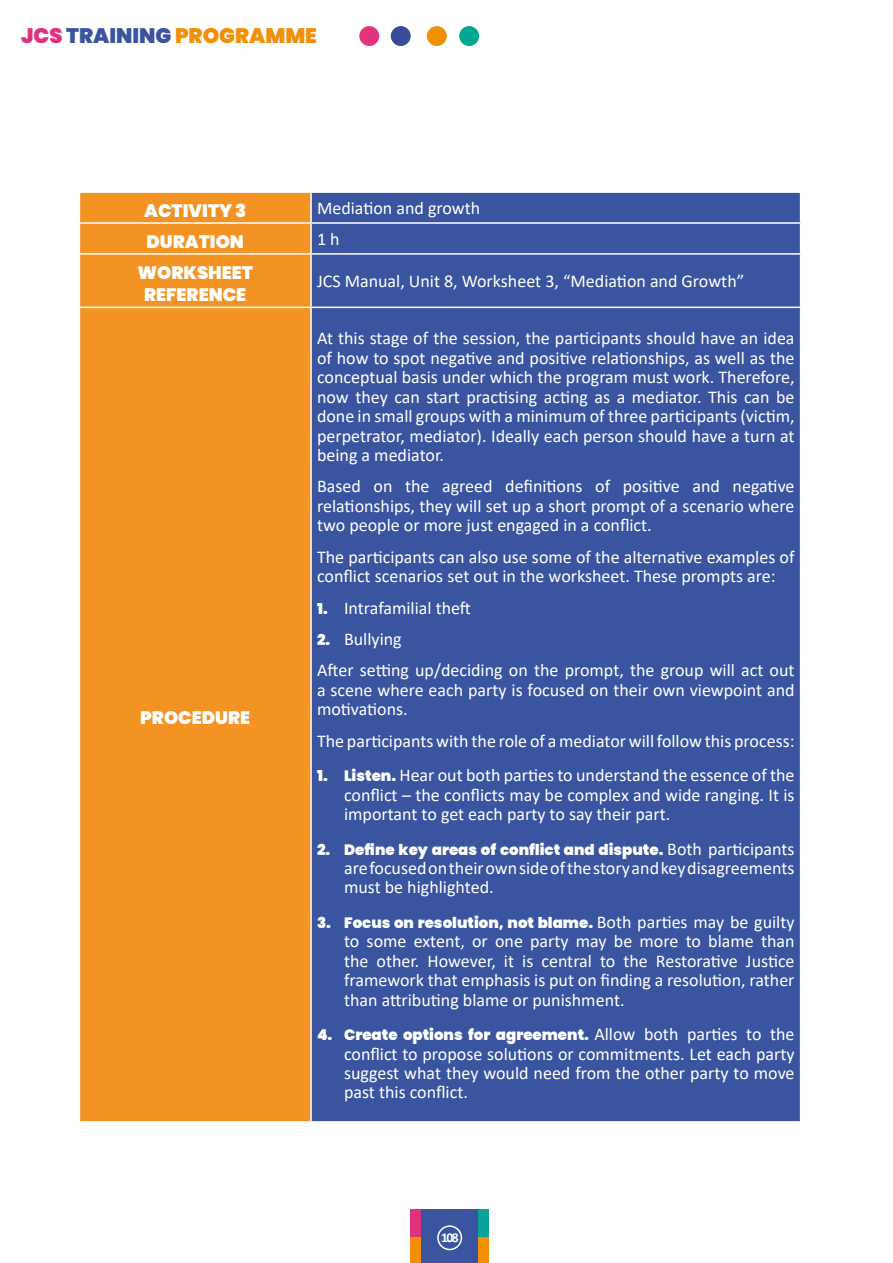
<style>
.page{position:relative;width:893px;height:1263px;background:#fff}
.page>*{position:absolute;margin:0;border:0;box-sizing:border-box;transform-origin:0 0}
.t1{font:900 21px "Poppins";color:#f28f06}
.t2{font:18px/19.4px "Calibri";color:#fff;text-align:justify}
.t3{font:900 18px/22.5px "Poppins";color:#fff;text-align:center}
.t4{font:900 15px "Poppins";color:#fff}
.t5{font:700 13.5px "Calibri";color:#fff}
.s1{color:#e0317f}
.s2{color:#3a54a0}
.s3{font-family:"Poppins";font-weight:900;font-size:15px}
.s4{font-family:"Calibri";font-weight:400;font-size:18px}
</style>
<div class="page">
<div style="left:421px;top:1209px;width:57px;height:54px;background:#3a54a0"></div>
<div style="left:411px;top:1209px;width:10px;height:54px;background:#e0317f"></div>
<div style="left:478px;top:1209px;width:11px;height:54px;background:#09a399"></div>
<div style="left:478px;top:1237px;width:11px;height:26px;background:#f28f06"></div>
<div style="left:411px;top:1237px;width:10px;height:26px;background:#f28f06"></div>
<div style="left:437px;top:1225px;width:25px;height:25px;border:2px solid #fff;border-radius:50%"></div>
<div style="left:459px;top:26px;width:20px;height:20px;background:#00a88f;border-radius:50%"></div>
<div style="left:427px;top:26px;width:20px;height:20px;background:#f29100;border-radius:50%"></div>
<div style="left:391px;top:26px;width:20px;height:20px;background:#394b99;border-radius:50%"></div>
<div style="left:359px;top:26px;width:20px;height:20px;background:#e3327e;border-radius:50%"></div>
<div style="left:80px;top:193px;width:230px;height:928px;background:#f39323"></div>
<div style="left:312px;top:193px;width:488px;height:928px;background:#3a54a0"></div>
<hr style="left:79px;top:222px;width:232px;height:2px;background:#fff">
<hr style="left:311px;top:222px;width:490px;height:2px;background:#fff">
<hr style="left:79px;top:253px;width:232px;height:2px;background:#fff">
<hr style="left:311px;top:253px;width:490px;height:2px;background:#fff">
<hr style="left:79px;top:307px;width:232px;height:1px;background:#fff">
<hr style="left:311px;top:307px;width:490px;height:1px;background:#fff">
<p class="t1" style="left:21px;top:24px;width:297px"><span class="s1">JCS</span> <span class="s2">TRAINING</span> PROGRAMME</p>
<p class="t3" style="left:144px;top:200px;width:104px">ACTIVITY 3</p>
<p class="t2" style="left:317px;top:198px;width:165px">Mediation and growth</p>
<p class="t3" style="left:147px;top:230px;width:99px">DURATION</p>
<p class="t2" style="left:317px;top:229px;width:24px">1 h</p>
<p class="t3" style="left:137px;top:261px;width:117px">WORKSHEET<br>REFERENCE</p>
<p class="t2" style="left:317px;top:271px;width:429px">JCS Manual, Unit 8, Worksheet 3, “Mediation and Growth”</p>
<p class="t3" style="left:140px;top:707px;width:111px">PROCEDURE</p>
<p class="t2" style="left:317px;top:328px;width:479px">At this stage of the session, the participants should have an idea of how to spot negative and positive relationships, as well as the conceptual basis under which the program must work. Therefore, now they can start practising acting as a mediator. This can be done in small groups with a minimum of three participants (victim, perpetrator, mediator). Ideally each person should have a turn at being a mediator.</p>
<p class="t2" style="left:317px;top:476px;width:479px">Based on the agreed definitions of positive and negative relationships, they will set up a short prompt of a scenario where two people or more just engaged in a conflict.</p>
<p class="t2" style="left:317px;top:546px;width:479px">The participants can also use some of the alternative examples of conflict scenarios set out in the worksheet. These prompts are:</p>
<p class="t2" style="left:317px;top:597px;width:156px"><span class="s3">1.</span> Intrafamilial theft</p>
<p class="t2" style="left:317px;top:623px;width:479px;line-height:31.5px"><span class="s3">2.</span> Bullying<br>After setting up/deciding on the prompt, the group will act out</p>
<p class="t2" style="left:317px;top:680px;width:479px">a scene where each party is focused on their own viewpoint and motivations.</p>
<p class="t2" style="left:317px;top:730px;width:479px">The participants with the role of a mediator will follow this process:</p>
<p class="t2" style="left:344px;top:765px;width:452px;text-indent:-27px"><span class="s3">1. Listen.</span> Hear out both parties to understand the essence of the conflict – the conflicts may be complex and wide ranging. It is important to get each party to say their part.</p>
<p class="t4" style="left:317px;top:840px;width:479px">2. Define key areas of conflict and dispute. <span class="s4">Both participants</span></p>
<p class="t2" style="left:344px;top:858px;width:452px">are focused on their own side of the story and key disagreements must be highlighted.</p>
<p class="t4" style="left:317px;top:914px;width:479px">3. Focus on resolution, not blame. <span class="s4">Both parties may be guilty</span></p>
<p class="t2" style="left:344px;top:931px;width:452px">to some extent, or one party may be more to blame than the other. However, it is central to the Restorative Justice framework that emphasis is put on finding a resolution, rather than attributing blame or punishment.</p>
<p class="t4" style="left:317px;top:1026px;width:479px">4. Create options for agreement. <span class="s4">Allow both parties to the</span></p>
<p class="t2" style="left:344px;top:1043px;width:452px">conflict to propose solutions or commitments. Let each party suggest what they would need from the other party to move past this conflict.</p>
<p class="t5" style="left:441px;top:1227px;width:19px">108</p>
</div>
